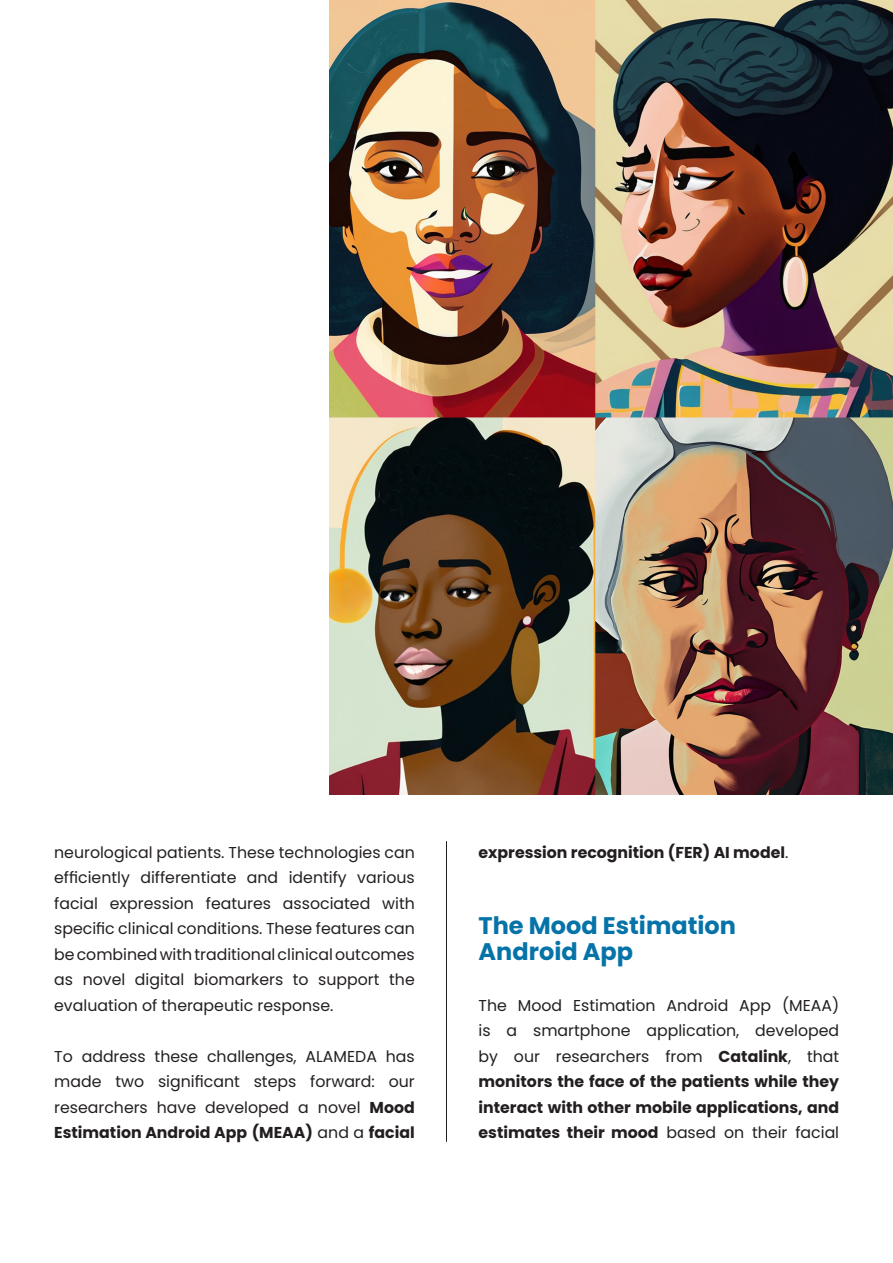
<style>
.page{position:relative;width:893px;height:1263px;background:#fff}
.page>*{position:absolute;margin:0;border:0;box-sizing:border-box;transform-origin:0 0}
.TITOLO{font:700 24px/25.5px "Poppins";color:#0573a8}
.t1{font:15.75px/25.5px "Poppins";color:#231f20;text-align:justify}
.t2{font:700 15.75px "Poppins";color:#231f20}
.s1{font-weight:700}
.s2{font-weight:400}
</style>
<div class="page">
<img style="left:329px;top:0;width:564px;height:794px">
<hr style="left:446px;top:841px;width:1px;height:301px;background:#231f20">
<p class="t1" style="left:54px;top:839px;width:362px">neurological patients. These technologies can efficiently differentiate and identify various facial expression features associated with specific clinical conditions. These features can be combined with traditional clinical outcomes as novel digital biomarkers to support the evaluation of therapeutic response.</p>
<p class="t1" style="left:54px;top:1043px;width:362px">To address these challenges, ALAMEDA has made two significant steps forward: our researchers have developed a novel <span class="s1">Mood Estimation Android App (MEAA)</span> and a <span class="s1">facial</span></p>
<p class="t2" style="left:479px;top:843px;width:311px">expression recognition (FER) AI model<span class="s2">.</span></p>
<p class="TITOLO" style="left:479px;top:913px;width:259px">The Mood Estimation<br>Android App</p>
<p class="t1" style="left:479px;top:992px;width:362px">The Mood Estimation Android App (MEAA) is a smartphone application, developed by our researchers from <span class="s1">Catalink</span>, that <span class="s1">monitors the face of the patients while they interact with other mobile applications, and estimates their mood</span> based on their facial</p>
</div>
